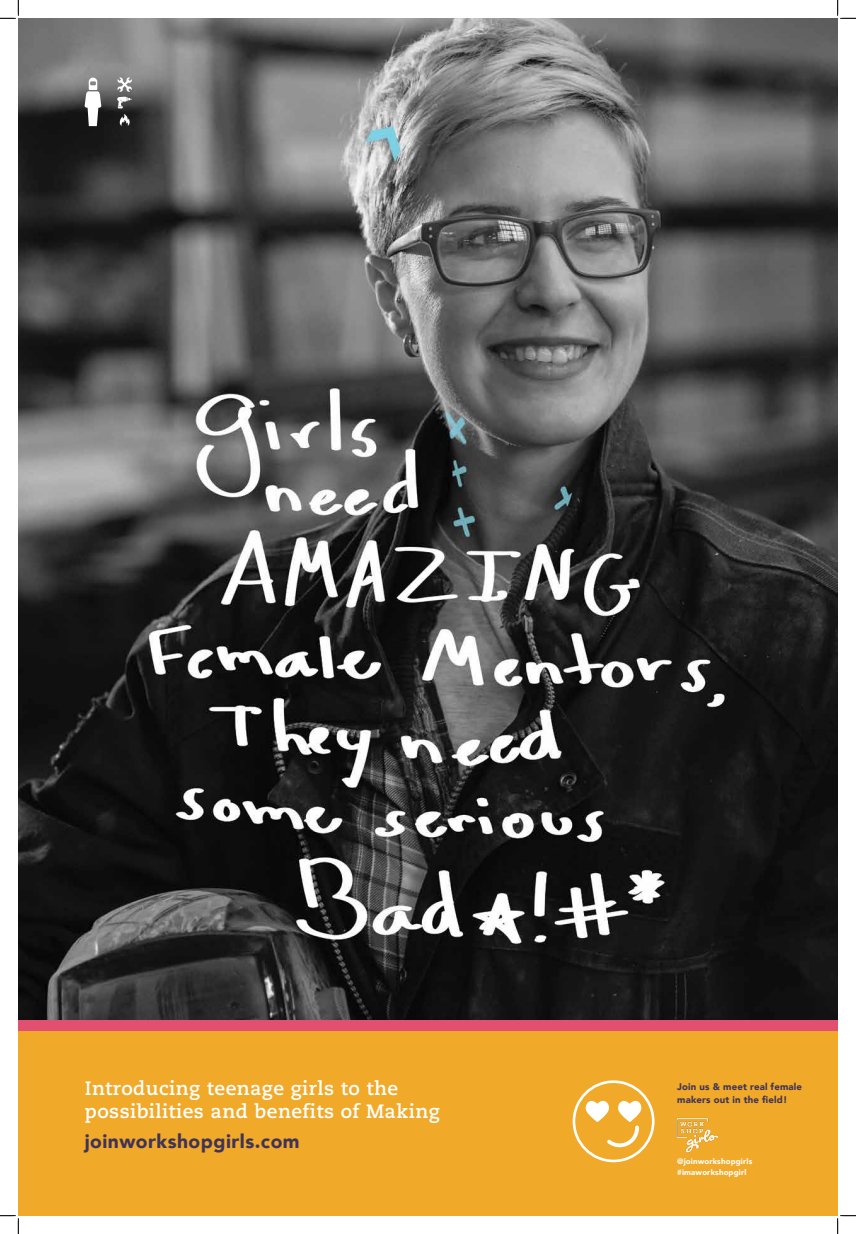
<style>
.page{position:relative;width:856px;height:1234px;background:#fff}
.page>*{position:absolute;margin:0;border:0;box-sizing:border-box;transform-origin:0 0}
.t1{font:700 19.25px/22.8px "Caecilia LT Std";letter-spacing:.025em;color:#fff}
.t2{font:900 19.25px "Avenir";letter-spacing:.025em;color:#3f3358}
.t3{font:900 9.62px/13.1px "Avenir";letter-spacing:.015em;color:#3f3358}
.t4{font:900 7.88px/10.5px "Avenir";letter-spacing:.02em;color:#fff}
</style>
<div class="page">
<img style="left:18px;top:18px;width:819px;height:1002px">
<div style="left:18px;top:1031px;width:819px;height:184px;background:#f0a929"></div>
<div style="left:18px;top:1020px;width:819px;height:11px;background:#e25071"></div>
<div style="left:572px;top:1080px;width:82px;height:82px;border:3px solid #fff;border-radius:50%"></div>
<svg style="left:583px;top:1096px;width:61px;height:51px"></svg>
<svg style="left:84px;top:78px;width:18px;height:48px"></svg>
<svg style="left:119px;top:114px;width:12px;height:12px"></svg>
<svg style="left:117px;top:77px;width:15px;height:31px"></svg>
<img style="left:676px;top:1118px;width:42px;height:35px">
<svg style="left:0;top:0;width:19px;height:19px"></svg>
<svg style="left:0;top:1215px;width:19px;height:19px"></svg>
<svg style="left:837px;top:0;width:19px;height:19px"></svg>
<svg style="left:837px;top:1215px;width:19px;height:19px"></svg>
<p class="t1" style="left:85px;top:1077px;width:356px">Introducing teenage girls to the possibilities and benefits of Making</p>
<p class="t2" style="left:85px;top:1124px;width:216px">joinworkshopgirls.com</p>
<p class="t3" style="left:677px;top:1079px;width:126px">Join us &amp; meet real female makers out in the field!</p>
<p class="t4" style="left:677px;top:1156px;width:77px">@joinworkshopgirls #imaworkshopgirl</p>
</div>
